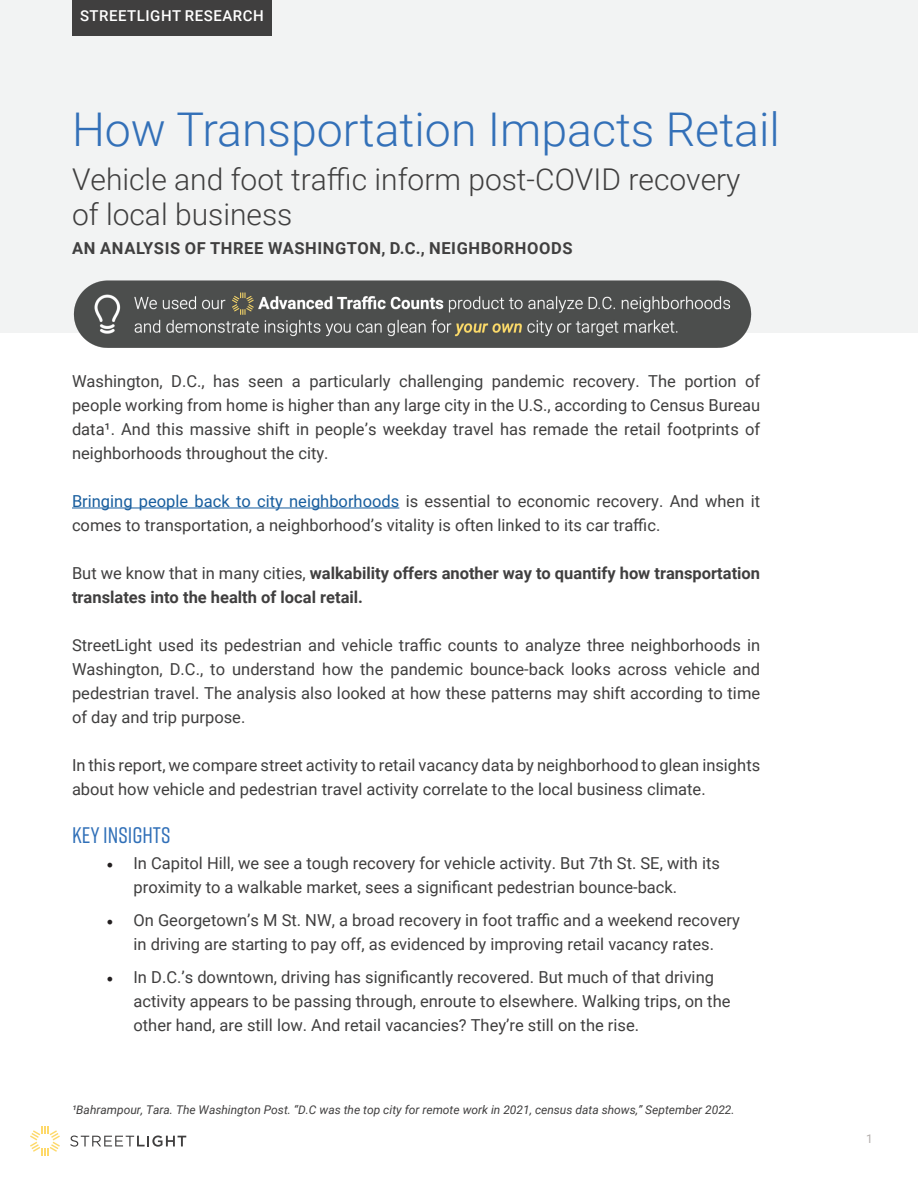
<style>
.page{position:relative;width:918px;height:1188px;background:#fff}
.page>*{position:absolute;margin:0;border:0;box-sizing:border-box;transform-origin:0 0}
.t1{font:300 46.5px "Roboto";color:#3370b8}
.t2{font:300 30px "Roboto";color:#403f3f}
.t3{font:500 22.5px "Rift";color:#3170b8}
.t4{font:16.5px/24px "Roboto";color:#403f3f}
.t5{font:700 16.5px/24px "Roboto";color:#403f3f}
.t6{font:700 16.5px "Roboto";letter-spacing:.035em;color:#403f3f}
.t7{font:500 15px "Roboto";letter-spacing:.035em;color:#fff}
.t8{font:italic 12px "Roboto";color:#403f3f}
.t9{font:12px "Roboto";color:#b3aeac}
.s1{color:#175d9e}
.s2{font-weight:400}
.s3{font-family:"Minion Pro";font-size:18px;color:#231f20}
</style>
<div class="page">
<div style="left:0;top:0;width:918px;height:333px;background:#f2f3f3"></div>
<div style="left:72px;top:0;width:200px;height:36px;background:#403f3f"></div>
<hr style="left:72px;top:508px;width:327px;height:1px;background:#175d9e">
<svg style="left:30px;top:1126px;width:30px;height:30px"></svg>
<svg style="left:70px;top:1135px;width:116px;height:12px"></svg>
<img style="left:73px;top:280px;width:679px;height:68px">
<p class="t7" style="left:80px;top:5px;width:185px">STREETLIGHT RESEARCH</p>
<p class="t1" style="left:72px;top:96px;width:710px">How Transportation Impacts Retail</p>
<p class="t2" style="left:72px;top:159px;width:670px">Vehicle and foot traffic inform post-COVID recovery</p>
<p class="t2" style="left:72px;top:193px;width:222px">of local business</p>
<p class="t6" style="left:72px;top:236px;width:502px">AN ANALYSIS OF THREE WASHINGTON, D.C., NEIGHBORHOODS</p>
<p class="t4" style="left:72px;top:368px;width:690px;text-align:justify">Washington, D.C., has seen a particularly challenging pandemic recovery. The portion of people working from home is higher than any large city in the U.S., according to Census Bureau data¹. And this massive shift in people’s weekday travel has remade the retail footprints of neighborhoods throughout the city.</p>
<p class="t4" style="left:72px;top:488px;width:690px"><span class="s1">Bringing people back to city neighborhoods</span> is essential to economic recovery. And when it comes to transportation, a neighborhood’s vitality is often linked to its car traffic.</p>
<p class="t5" style="left:72px;top:560px;width:690px"><span class="s2">But we know that in many cities,</span> walkability offers another way to quantify how transportation translates into the health of local retail.</p>
<p class="t4" style="left:72px;top:632px;width:690px;text-align:justify">StreetLight used its pedestrian and vehicle traffic counts to analyze three neighborhoods in Washington, D.C., to understand how the pandemic bounce-back looks across vehicle and pedestrian travel. The analysis also looked at how these patterns may shift according to time of day and trip purpose.</p>
<p class="t4" style="left:72px;top:752px;width:690px">In this report, we compare street activity to retail vacancy data by neighborhood to glean insights about how vehicle and pedestrian travel activity correlate to the local business climate.</p>
<p class="t3" style="left:72px;top:819px;width:100px">KEY INSIGHTS</p>
<p class="t4" style="left:134px;top:851px;width:588px;text-indent:-27px"><span class="s3">•</span> In Capitol Hill, we see a tough recovery for vehicle activity. But 7th St. SE, with its proximity to a walkable market, sees a significant pedestrian bounce-back.</p>
<p class="t4" style="left:106px;top:908px;width:635px;text-align:center"><span class="s3">•</span> On Georgetown’s M St. NW, a broad recovery in foot traffic and a weekend recovery in driving are starting to pay off, as evidenced by improving retail vacancy rates.</p>
<p class="t4" style="left:134px;top:965px;width:599px;text-indent:-27px"><span class="s3">•</span> In D.C.’s downtown, driving has significantly recovered. But much of that driving activity appears to be passing through, enroute to elsewhere. Walking trips, on the other hand, are still low. And retail vacancies? They’re still on the rise.</p>
<p class="t8" style="left:72px;top:1102px;width:664px">¹Bahrampour, Tara. The Washington Post. “D.C was the top city for remote work in 2021, census data shows,” September 2022.</p>
<p class="t9" style="left:866px;top:1130px;width:8px">1</p>
</div>
